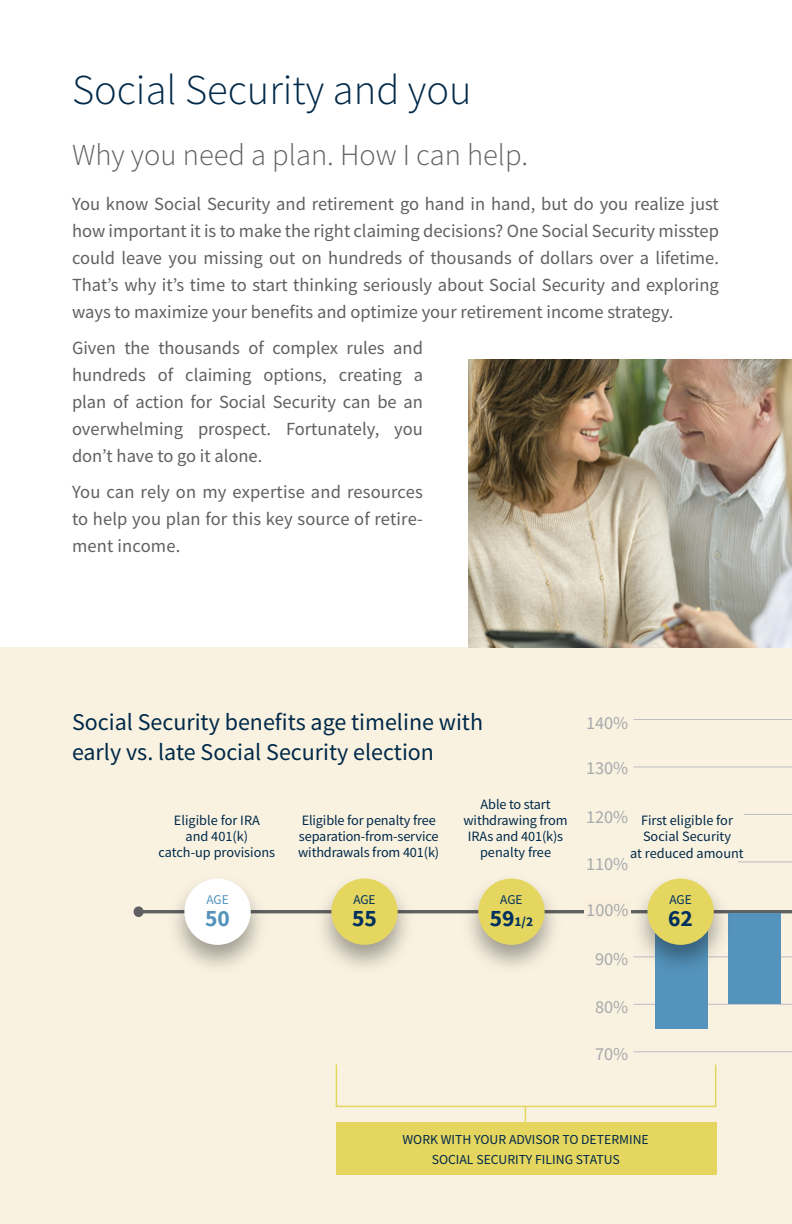
<style>
.page{position:relative;width:792px;height:1224px;background:#fff}
.page>*{position:absolute;margin:0;border:0;box-sizing:border-box;transform-origin:0 0}
.t1{font:300 42.4px "Source Sans Pro";color:#002949}
.t2{font:300 30.4px "Source Sans Pro";color:#5f6062}
.t3{font:24px/30px "Source Sans Pro";color:#002949}
.t4{font:700 23.4px "Source Sans Pro";color:#00305e}
.t5{font:700 23.4px "Source Sans Pro";color:#5493bc}
.t6{font:18.4px/27px "Source Sans Pro";color:#5f6062;text-align:justify}
.t7{font:18.2px "Source Sans Pro";color:#a7a9ac}
.t8{font:14.2px/16px "Source Sans Pro";letter-spacing:-.01em;color:#002949;text-align:center}
.t9{font:13.6px/20.6px "Source Sans Pro";color:#002949;text-align:center}
.t10{font:13.4px/21.4px "Source Sans Pro";letter-spacing:-.005em;color:#00305e;text-align:center}
.t11{font:13.4px "Source Sans Pro";color:#5493bc}
.s1{font-weight:700;font-size:23.4px}
.s2{font-weight:700}
</style>
<div class="page">
<div style="left:0;top:648px;width:792px;height:576px;background:#f9f2e1"></div>
<hr style="left:634px;top:1051px;width:158px;height:1px;background:#bcbec0">
<hr style="left:634px;top:1004px;width:158px;height:1px;background:#bcbec0">
<hr style="left:634px;top:956px;width:158px;height:1px;background:#bcbec0">
<hr style="left:634px;top:861px;width:158px;height:1px;background:#bcbec0">
<hr style="left:634px;top:814px;width:158px;height:1px;background:#bcbec0">
<hr style="left:634px;top:767px;width:158px;height:1px;background:#bcbec0">
<hr style="left:634px;top:719px;width:158px;height:1px;background:#bcbec0">
<hr style="left:139px;top:910px;width:653px;height:3px;background:#5f6062">
<div style="left:134px;top:906px;width:10px;height:11px;background:#5f6062;border-radius:50%"></div>
<img style="left:453px;top:878px;width:117px;height:89px">
<div style="left:478px;top:879px;width:67px;height:66px;background:#e5d660;border-radius:50%"></div>
<img style="left:159px;top:879px;width:117px;height:88px">
<div style="left:184px;top:879px;width:67px;height:66px;background:#fff;border-radius:50%"></div>
<img style="left:306px;top:878px;width:117px;height:89px">
<div style="left:331px;top:879px;width:67px;height:66px;background:#e5d660;border-radius:50%"></div>
<div style="left:655px;top:913px;width:53px;height:116px;background:#5493bc"></div>
<div style="left:728px;top:913px;width:53px;height:91px;background:#5493bc"></div>
<img style="left:631px;top:878px;width:97px;height:88px">
<div style="left:647px;top:879px;width:67px;height:66px;background:#e5d660;border-radius:50%"></div>
<div style="left:585px;top:898px;width:46px;height:20px;background:#f8f0dd"></div>
<div style="left:336px;top:1123px;width:380px;height:52px;background:#e5d660"></div>
<hr style="left:525px;top:1106px;width:1px;height:43px;background:#e5d660">
<div style="left:336px;top:1064px;width:380px;height:43px;border:2px solid #e5d660"></div>
<div style="left:628px;top:845px;width:110px;height:25px;background:#f9f2e1"></div>
<div style="left:630px;top:804px;width:114px;height:54px;background:#f9f2e1"></div>
<img style="left:468px;top:360px;width:324px;height:288px">
<h1 class="t1" style="left:72px;top:64px;width:401px">Social Security and you</h1>
<h2 class="t2" style="left:72px;top:136px;width:458px">Why you need a plan. How I can help.</h2>
<p class="t6" style="left:72px;top:190px;width:649px">You know Social Security and retirement go hand in hand, but do you realize just how important it is to make the right claiming decisions? One Social Security misstep could leave you missing out on hundreds of thousands of dollars over a lifetime.<br>That’s why it’s time to start thinking seriously about Social Security and exploring ways to maximize your benefits and optimize your retirement income strategy.</p>
<p class="t6" style="left:72px;top:334px;width:353px">Given the thousands of complex rules and hundreds of claiming options, creating a plan of action for Social Security can be an overwhelming prospect. Fortunately, you don’t have to go it alone.</p>
<p class="t6" style="left:72px;top:478px;width:353px">You can rely on my expertise and resources to help you plan for this key source of retire&shy;ment income.</p>
<h3 class="t3" style="left:72px;top:707px;width:413px">Social Security benefits age timeline with early vs. late Social Security election</h3>
<p class="t7" style="left:586px;top:711px;width:44px">140%</p>
<p class="t7" style="left:586px;top:757px;width:44px">130%</p>
<p class="t8" style="left:158px;top:812px;width:118px">Eligible for IRA<br>and 401(k) catch-up provisions</p>
<p class="t8" style="left:298px;top:812px;width:143px;text-align:left">Eligible for penalty free separation-from-service withdrawals from 401(k)</p>
<p class="t8" style="left:464px;top:796px;width:106px">Able to start withdrawing from<br>IRAs and 401(k)s penalty free</p>
<p class="t7" style="left:586px;top:805px;width:44px">120%</p>
<p class="t8" style="left:630px;top:813px;width:115px">First eligible for<br>Social Security<br>at reduced amount</p>
<p class="t7" style="left:586px;top:852px;width:44px">110%</p>
<p class="t11" style="left:206px;top:891px;width:24px">AGE</p>
<p class="t5" style="left:205px;top:902px;width:26px">50</p>
<p class="t10" style="left:353px;top:889px;width:24px">AGE</p>
<p class="t4" style="left:352px;top:902px;width:26px">55</p>
<p class="t10" style="left:490px;top:889px;width:45px">AGE<br><span class="s1">59</span><span class="s2">1/2</span></p>
<p class="t7" style="left:586px;top:899px;width:44px">100%</p>
<p class="t10" style="left:670px;top:889px;width:24px">AGE</p>
<p class="t4" style="left:668px;top:902px;width:26px">62</p>
<p class="t7" style="left:595px;top:947px;width:35px">90%</p>
<p class="t7" style="left:595px;top:996px;width:35px">80%</p>
<p class="t7" style="left:595px;top:1043px;width:35px">70%</p>
<p class="t9" style="left:403px;top:1129px;width:248px">WORK WITH YOUR ADVISOR TO DETERMINE<br>SOCIAL SECURITY FILING STATUS</p>
</div>
